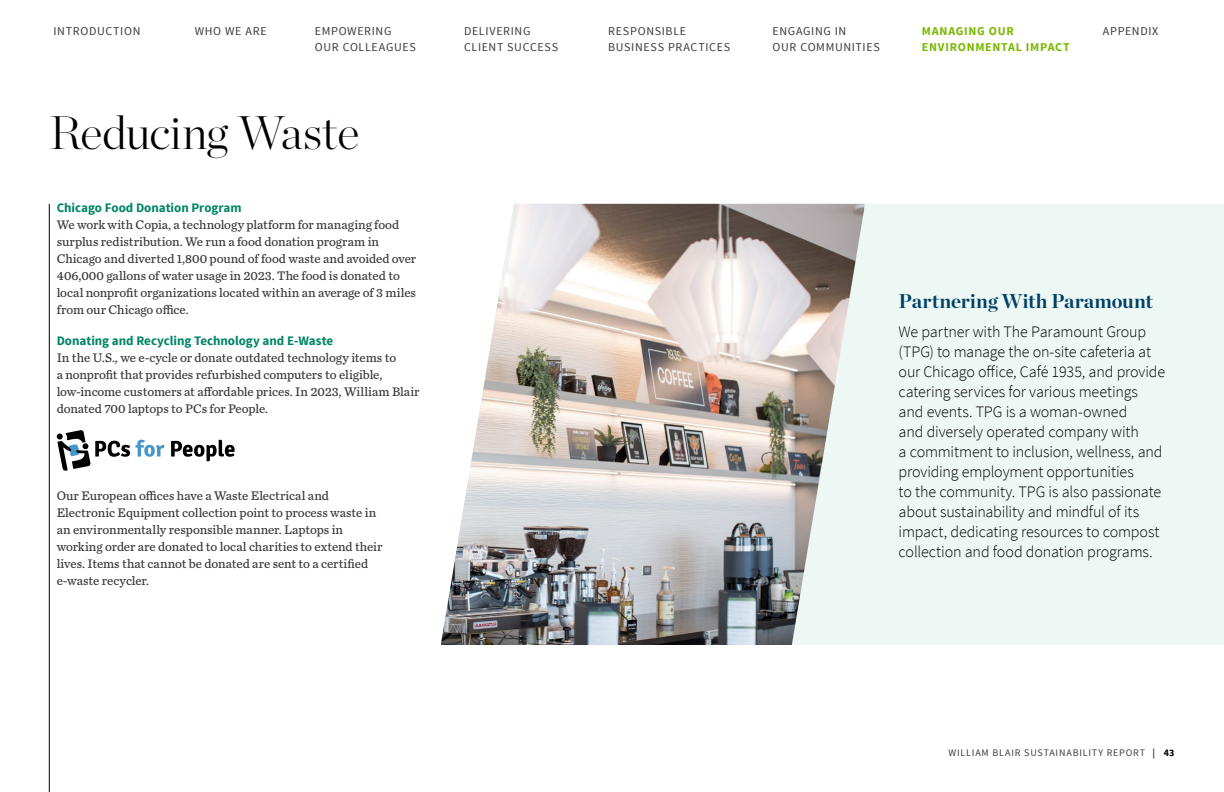
<style>
.page{position:relative;width:1224px;height:792px;background:#fff}
.page>*{position:absolute;margin:0;border:0;box-sizing:border-box;transform-origin:0 0}
.t1{font:200 47px "Chronicle Display";letter-spacing:-.01em;color:#000}
.t2{font:700 20px "Chronicle Display";letter-spacing:-.005em;color:#004165}
.t3{font:300 16px/20px "Source Sans Pro";letter-spacing:-.01em;color:#000101}
.t4{font:13px/17px "Chronicle Text G4";color:#393939}
.t5{font:700 13px "Source Sans Pro";letter-spacing:-.005em;color:#008566}
.t6{font:12px/16px "Source Sans Pro";letter-spacing:.055em;color:#393939}
.t7{font:700 12px/16px "Source Sans Pro";letter-spacing:.06em;color:#7ab800}
.t8{font:10px "Source Sans Pro";letter-spacing:.08em;color:#393939}
.s1{font-weight:700}
.s2{font-weight:700;color:#000}
</style>
<div class="page">
<img style="left:440px;top:204px;width:338px;height:441px">
<hr style="left:49px;top:204px;width:1px;height:588px;background:#000">
<svg style="left:778px;top:204px;width:446px;height:441px;background:#e4ece9"></svg>
<svg style="left:57px;top:430px;width:73px;height:41px"></svg>
<svg style="left:136px;top:440px;width:28px;height:17px"></svg>
<svg style="left:171px;top:440px;width:64px;height:21px"></svg>
<p class="t6" style="left:54px;top:24px;width:88px">INTRODUCTION</p>
<p class="t6" style="left:195px;top:24px;width:74px">WHO WE ARE</p>
<p class="t6" style="left:315px;top:24px;width:103px">EMPOWERING<br>OUR COLLEAGUES</p>
<p class="t6" style="left:464px;top:24px;width:96px">DELIVERING<br>CLIENT SUCCESS</p>
<p class="t6" style="left:608px;top:24px;width:123px">RESPONSIBLE<br>BUSINESS PRACTICES</p>
<p class="t6" style="left:773px;top:24px;width:109px">ENGAGING IN<br>OUR COMMUNITIES</p>
<p class="t7" style="left:922px;top:24px;width:149px">MANAGING OUR<br>ENVIRONMENTAL IMPACT</p>
<p class="t6" style="left:1103px;top:24px;width:57px">APPENDIX</p>
<h1 class="t1" style="left:50px;top:97px;width:311px">Reducing Waste</h1>
<p class="t5" style="left:57px;top:200px;width:186px">Chicago Food Donation Program</p>
<p class="t4" style="left:57px;top:216px;width:361px">We work with Copia, a technology platform for managing food surplus redistribution. We run a food donation program in Chicago and diverted 1,800 pound of food waste and avoided over 406,000 gallons of water usage in 2023. The food is donated to local nonprofit organizations located within an average of 3 miles from our Chicago office.</p>
<p class="t5" style="left:57px;top:332px;width:278px">Donating and Recycling Technology and E-Waste</p>
<p class="t4" style="left:57px;top:348px;width:364px">In the U.S., we e-cycle or donate outdated technology items to<br>a nonprofit that provides refurbished computers to eligible, low-income customers at affordable prices. In 2023, William Blair donated 700 laptops to PCs for People.</p>
<p class="t4" style="left:57px;top:486px;width:327px">Our European offices have a Waste Electrical and Electronic Equipment collection point to process waste in an environmentally responsible manner. Laptops in working order are donated to local charities to extend their lives. Items that cannot be donated are sent to a certified e-waste recycler.</p>
<h2 class="t2" style="left:899px;top:285px;width:256px">Partnering With Paramount</h2>
<p class="t3" style="left:899px;top:321px;width:268px">We partner with The Paramount Group (TPG) to manage the on-site cafeteria at our Chicago office, Café 1935, and provide catering services for various meetings and events. TPG is a woman-owned<br>and diversely operated company with<br>a commitment to inclusion, wellness, and providing employment opportunities<br>to the community. TPG is also passionate about sustainability and mindful of its impact, dedicating resources to compost collection and food donation programs.</p>
<p class="t8" style="left:948px;top:746px;width:228px">WILLIAM BLAIR SUSTAINABILITY REPORT <span class="s1">|</span> <span class="s2">43</span></p>
</div>
